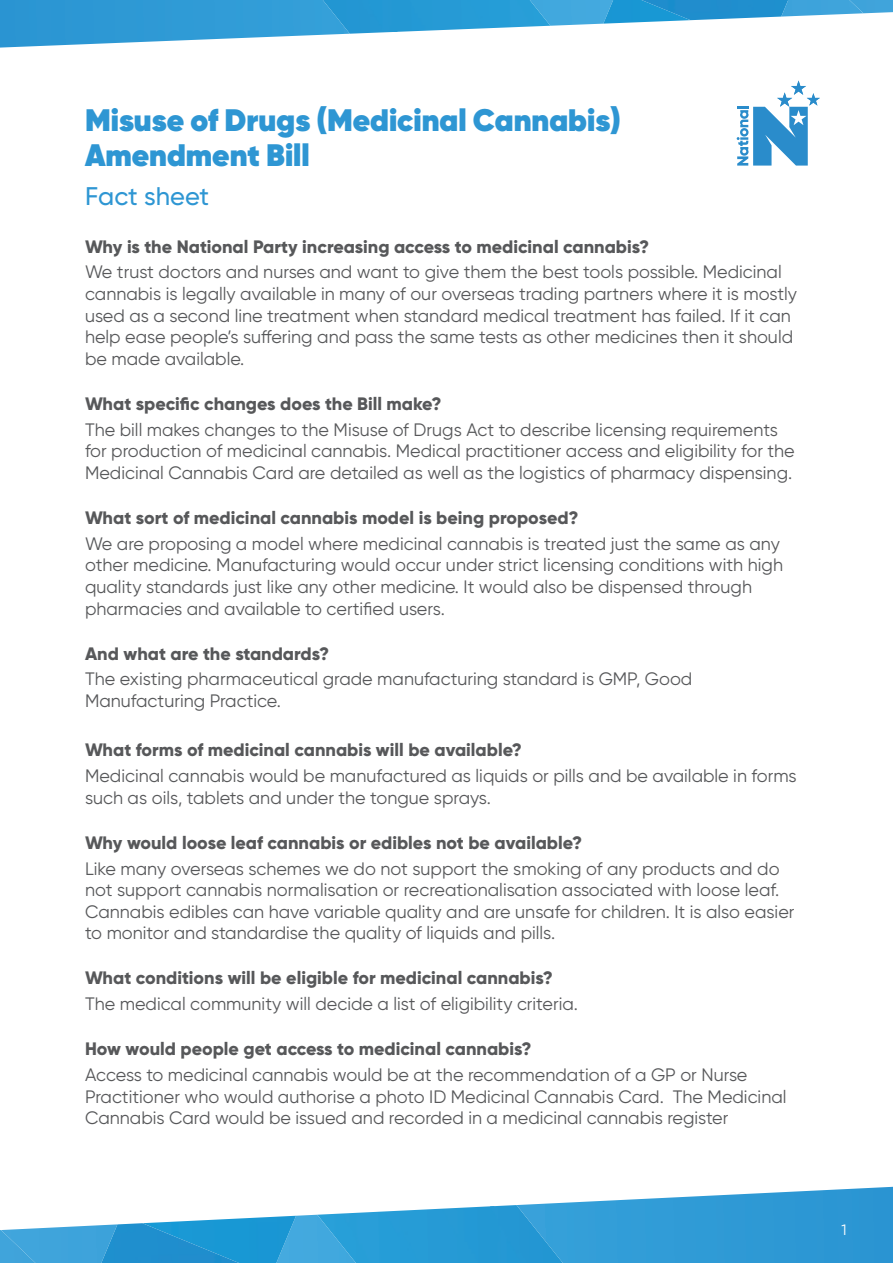
<style>
.page{position:relative;width:893px;height:1263px;background:#fff}
.page>*{position:absolute;margin:0;border:0;box-sizing:border-box;transform-origin:0 0}
.t1{font:800 31.05px/34.3px "Gilroy";color:#2e96d3}
.t2{font:500 25.5px "Gilroy";color:#2e96d3}
.t3{font:18px/21.6px "Gilroy";color:#57585a}
.t4{font:800 18px "Gilroy";color:#57585a}
.t5{font:15px "Gilroy";color:#fff}
</style>
<div class="page">
<svg style="left:0;top:0;width:863px;height:48px"></svg>
<img style="left:603px;top:0;width:87px;height:24px">
<img style="left:617px;top:0;width:185px;height:20px">
<img style="left:814px;top:0;width:79px;height:13px">
<svg style="left:292px;top:1195px;width:416px;height:68px"></svg>
<img style="left:490px;top:1205px;width:94px;height:58px">
<img style="left:317px;top:1206px;width:179px;height:57px">
<img style="left:708px;top:1186px;width:185px;height:77px">
<svg style="left:3px;top:1224px;width:314px;height:39px"></svg>
<img style="left:147px;top:1216px;width:149px;height:47px">
<img style="left:292px;top:1195px;width:82px;height:3px">
<img style="left:86px;top:1223px;width:185px;height:40px">
<div style="left:0;top:1230px;width:75px;height:33px;background:#3fa4db"></div>
<svg style="left:737px;top:80px;width:83px;height:86px"></svg>
<h1 class="t1" style="left:85px;top:103px;width:537px">Misuse of Drugs (Medicinal Cannabis)<br>Amendment Bill</h1>
<h2 class="t2" style="left:85px;top:180px;width:126px">Fact sheet</h2>
<p class="t4" style="left:85px;top:235px;width:566px">Why is the National Party increasing access to medicinal cannabis?</p>
<p class="t3" style="left:85px;top:261px;width:713px">We trust doctors and nurses and want to give them the best tools possible. Medicinal cannabis is legally available in many of our overseas trading partners where it is mostly used as a second line treatment when standard medical treatment has failed. If it can help ease people’s suffering and pass the same tests as other medicines then it should be made available.</p>
<p class="t4" style="left:85px;top:392px;width:358px">What specific changes does the Bill make?</p>
<p class="t3" style="left:85px;top:418px;width:711px">The bill makes changes to the Misuse of Drugs Act to describe licensing requirements for production of medicinal cannabis. Medical practitioner access and eligibility for the<br>Medicinal Cannabis Card are detailed as well as the logistics of pharmacy dispensing.</p>
<p class="t4" style="left:85px;top:506px;width:495px">What sort of medicinal cannabis model is being proposed?</p>
<p class="t3" style="left:85px;top:532px;width:699px">We are proposing a model where medicinal cannabis is treated just the same as any other medicine. Manufacturing would occur under strict licensing conditions with high quality standards just like any other medicine. It would also be dispensed through pharmacies and available to certified users.</p>
<p class="t4" style="left:85px;top:642px;width:246px">And what are the standards?</p>
<p class="t3" style="left:85px;top:668px;width:609px">The existing pharmaceutical grade manufacturing standard is GMP, Good<br>Manufacturing Practice.</p>
<p class="t4" style="left:85px;top:739px;width:438px">What forms of medicinal cannabis will be available?</p>
<p class="t3" style="left:85px;top:765px;width:713px">Medicinal cannabis would be manufactured as liquids or pills and be available in forms such as oils, tablets and under the tongue sprays.</p>
<p class="t4" style="left:85px;top:831px;width:499px">Why would loose leaf cannabis or edibles not be available?</p>
<p class="t3" style="left:85px;top:857px;width:711px">Like many overseas schemes we do not support the smoking of any products and do not support cannabis normalisation or recreationalisation associated with loose leaf.<br>Cannabis edibles can have variable quality and are unsafe for children. It is also easier to monitor and standardise the quality of liquids and pills.</p>
<p class="t4" style="left:85px;top:967px;width:469px">What conditions will be eligible for medicinal cannabis?</p>
<p class="t3" style="left:85px;top:993px;width:494px">The medical community will decide a list of eligibility criteria.</p>
<p class="t4" style="left:85px;top:1037px;width:448px">How would people get access to medicinal cannabis?</p>
<p class="t3" style="left:85px;top:1064px;width:703px">Access to medicinal cannabis would be at the recommendation of a GP or Nurse<br>Practitioner who would authorise a photo ID Medicinal Cannabis Card. The Medicinal<br>Cannabis Card would be issued and recorded in a medicinal cannabis register</p>
<p class="t5" style="left:841px;top:1221px;width:7px">1</p>
</div>
